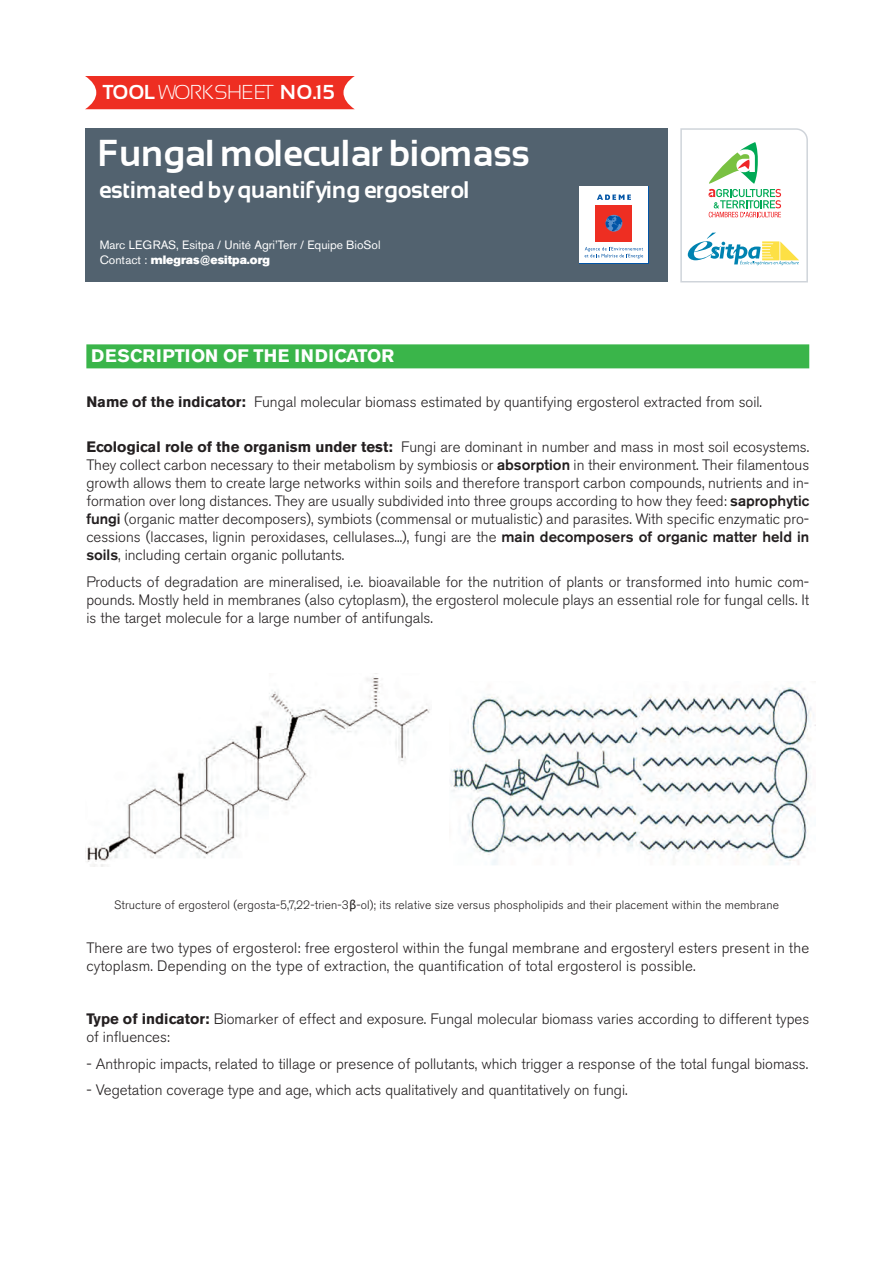
<style>
.page{position:relative;width:893px;height:1263px;background:#fff}
.page>*{position:absolute;margin:0;border:0;box-sizing:border-box;transform-origin:0 0}
.t1{font:700 37.5px "Sansation";color:#fff;scale:.96 1}
.t2{font:700 24px "Sansation";color:#fff;scale:.96 1}
.t3{font:700 20.1px "Sansation";color:#fff}
.t4{font:700 18px "Akzidenz Grotesk BE";letter-spacing:.02em;color:#fff}
.t5{font:300 15px/18px "Akzidenz Grotesk BE";color:#231f20;text-align:justify}
.t6{font:300 12px "Akzidenz Grotesk BE";letter-spacing:.01em;color:#231f20}
.t7{font:12px "Akzidenz Grotesk BE";color:#fff}
.t8{font:12px "Akzidenz Grotesk BE Super";color:#fff}
.s1{font-weight:300}
.s2{font-family:"Akzidenz Grotesk BE"}
.s3{font-weight:700}
.s4{font-weight:500}
.s5{font-family:"Lucida Grande";font-weight:400}
</style>
<div class="page">
<div style="left:85px;top:128px;width:583px;height:154px;background:#52626f"></div>
<svg style="left:579px;top:186px;width:70px;height:77px"></svg>
<div style="left:579px;top:187px;width:69px;height:76px;background:#fff"></div>
<div style="left:596px;top:205px;width:36px;height:37px;background:#ee2e22"></div>
<svg style="left:606px;top:215px;width:16px;height:17px"></svg>
<svg style="left:597px;top:195px;width:34px;height:5px"></svg>
<svg style="left:585px;top:247px;width:58px;height:11px"></svg>
<div style="left:86px;top:344px;width:723px;height:24px;background:#3ab54a"></div>
<img style="left:450px;top:687px;width:366px;height:178px">
<img style="left:85px;top:677px;width:345px;height:190px">
<svg style="left:680px;top:128px;width:128px;height:154px"></svg>
<div style="left:85px;top:76px;width:270px;height:33px;background:#ee2e22"></div>
<h3 class="t3" style="left:103px;top:80px;width:234px">TOOL<span class="s1">WORKSHEET</span> NO.15</h3>
<h1 class="t1" style="left:100px;top:131px;width:451px">Fungal molecular biomass</h1>
<h2 class="t2" style="left:100px;top:175px;width:387px">estimated by quantifying ergosterol</h2>
<p class="t7" style="left:100px;top:241px;width:282px">Marc LEGRAS, Esitpa / Unité Agri’Terr / Equipe BioSol</p>
<p class="t8" style="left:100px;top:255px;width:172px"><span class="s2">Contact :</span> mlegras@esitpa.org</p>
<p class="t4" style="left:91px;top:348px;width:304px">DESCRIPTION OF THE INDICATOR</p>
<p class="t5" style="left:86px;top:394px;width:677px"><span class="s3">Name of the indicator:</span> Fungal molecular biomass estimated by quantifying ergosterol extracted from soil.</p>
<p class="t5" style="left:86px;top:439px;width:724px"><span class="s3">Ecological role of the organism under test:</span> Fungi are dominant in number and mass in most soil ecosystems.<br>They collect carbon necessary to their metabolism by symbiosis or <span class="s4">absorption</span> in their environment. Their filamentous growth allows them to create large networks within soils and therefore transport carbon compounds, nutrients and in&shy;formation over long distances. They are usually subdivided into three groups according to how they feed: <span class="s4">saprophytic fungi</span> (organic matter decomposers), symbiots (commensal or mutualistic) and parasites. With specific enzymatic pro&shy;cessions (laccases, lignin peroxidases, cellulases...), fungi are the <span class="s4">main decomposers of organic matter held in soils</span>, including certain organic pollutants.</p>
<p class="t5" style="left:86px;top:573px;width:724px">Products of degradation are mineralised, i.e. bioavailable for the nutrition of plants or transformed into humic com&shy;pounds. Mostly held in membranes (also cytoplasm), the ergosterol molecule plays an essential role for fungal cells. It is the target molecule for a large number of antifungals.</p>
<p class="t6" style="left:114px;top:899px;width:666px">Structure of ergosterol (ergosta-5,7,22-trien-3<span class="s5">β</span>-ol); its relative size versus phospholipids and their placement within the membrane</p>
<p class="t5" style="left:86px;top:940px;width:724px">There are two types of ergosterol: free ergosterol within the fungal membrane and ergosteryl esters present in the cytoplasm. Depending on the type of extraction, the quantification of total ergosterol is possible.</p>
<p class="t5" style="left:86px;top:1011px;width:724px"><span class="s3">Type of indicator:</span> Biomarker of effect and exposure. Fungal molecular biomass varies according to different types of influences:</p>
<p class="t5" style="left:86px;top:1055px;width:723px">- Anthropic impacts, related to tillage or presence of pollutants, which trigger a response of the total fungal biomass.</p>
<p class="t5" style="left:86px;top:1082px;width:543px">- Vegetation coverage type and age, which acts qualitatively and quantitatively on fungi.</p>
</div>
